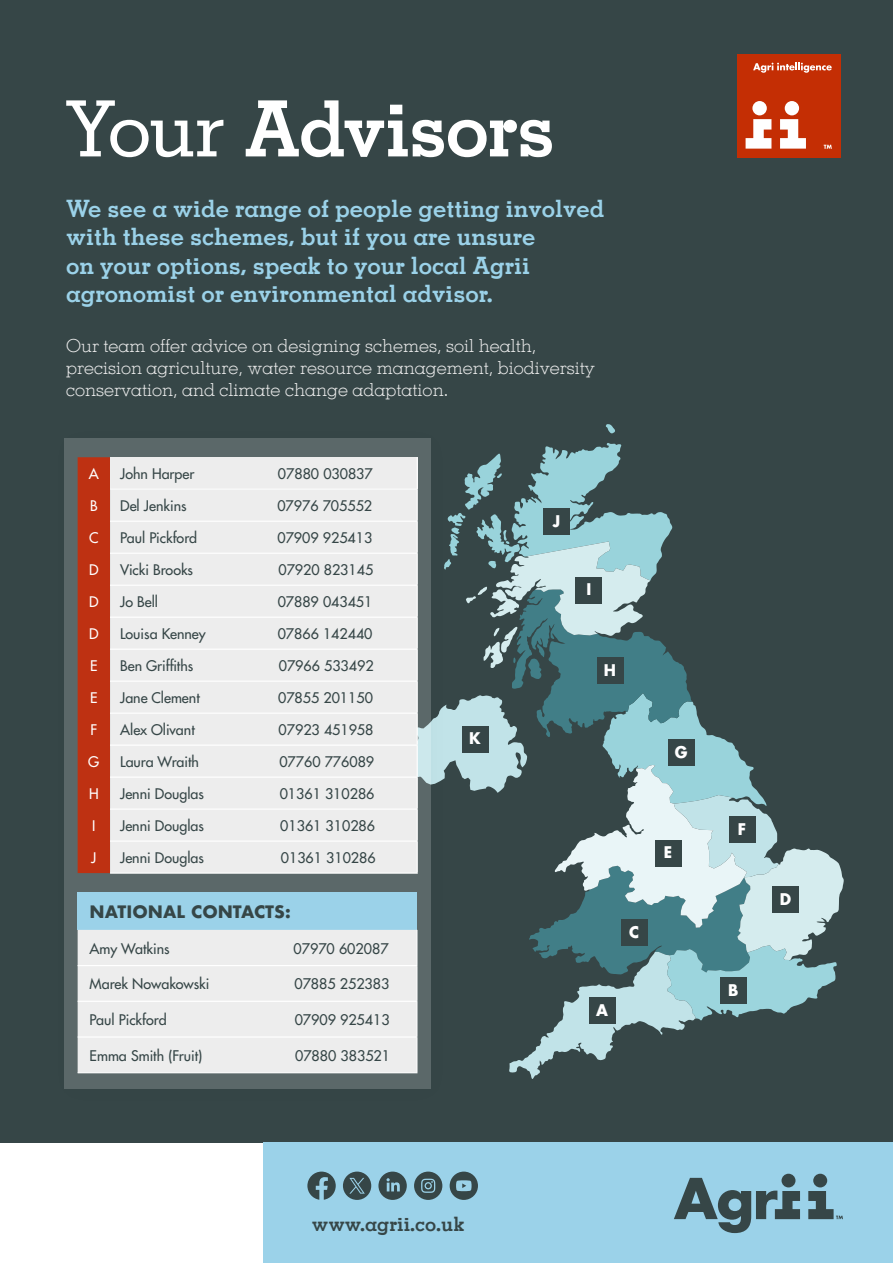
<style>
.page{position:relative;width:893px;height:1263px;background:#fff}
.page>*{position:absolute;margin:0;border:0;box-sizing:border-box;transform-origin:0 0}
.t1{font:700 77.55px "Memphis LT";letter-spacing:-.02em;color:#fff}
.t2{font:700 24px/28.5px "Memphis LT";color:#9bd2e9}
.t3{font:700 19.95px "Memphis LT";color:#364647}
.t4{font:300 18px/21.6px "Memphis LT";color:#ededed}
.t5{font:700 16.65px "Futura";color:#364647}
.t6{font:700 15.6px "Futura LT Pro";color:#fff}
.t7{font:500 14.25px "Futura LT Pro";color:#364647}
.t8{font:500 14.25px "Futura LT Pro";color:#fff}
.s1{font-weight:500}
</style>
<div class="page">
<div style="left:0;top:0;width:893px;height:1142px;background:#364647"></div>
<svg style="left:606px;top:424px;width:9px;height:9px"></svg>
<svg style="left:455px;top:443px;width:389px;height:636px"></svg>
<div style="left:543px;top:508px;width:27px;height:27px;background:#364647"></div>
<div style="left:575px;top:577px;width:27px;height:26px;background:#364647"></div>
<div style="left:597px;top:657px;width:26px;height:27px;background:#364647"></div>
<div style="left:462px;top:726px;width:26px;height:26px;background:#364647"></div>
<div style="left:668px;top:739px;width:27px;height:27px;background:#364647"></div>
<div style="left:729px;top:816px;width:26px;height:27px;background:#364647"></div>
<div style="left:655px;top:840px;width:26px;height:26px;background:#364647"></div>
<div style="left:621px;top:919px;width:26px;height:27px;background:#364647"></div>
<div style="left:589px;top:997px;width:26px;height:27px;background:#364647"></div>
<div style="left:720px;top:977px;width:27px;height:27px;background:#364647"></div>
<div style="left:772px;top:886px;width:27px;height:27px;background:#364647"></div>
<div style="left:264px;top:1142px;width:629px;height:121px;background:#9bd2e9"></div>
<div style="left:737px;top:54px;width:103px;height:103px;background:#c42e04"></div>
<svg style="left:746px;top:119px;width:25px;height:30px"></svg>
<div style="left:752px;top:101px;width:15px;height:14px;background:#fff;border-radius:50%"></div>
<svg style="left:780px;top:119px;width:26px;height:30px"></svg>
<div style="left:785px;top:101px;width:14px;height:14px;background:#fff;border-radius:50%"></div>
<svg style="left:753px;top:63px;width:79px;height:10px"></svg>
<svg style="left:824px;top:145px;width:8px;height:4px"></svg>
<svg style="left:307px;top:1171px;width:29px;height:29px"></svg>
<svg style="left:343px;top:1171px;width:28px;height:29px"></svg>
<svg style="left:378px;top:1171px;width:29px;height:29px"></svg>
<svg style="left:414px;top:1171px;width:28px;height:29px"></svg>
<svg style="left:450px;top:1171px;width:28px;height:29px"></svg>
<svg style="left:674px;top:1178px;width:126px;height:55px"></svg>
<div style="left:781px;top:1174px;width:14px;height:13px;background:#364647;border-radius:50%"></div>
<div style="left:813px;top:1174px;width:14px;height:13px;background:#364647;border-radius:50%"></div>
<svg style="left:808px;top:1191px;width:35px;height:28px"></svg>
<div style="left:65px;top:438px;width:366px;height:651px;background:#5b6869"></div>
<div style="left:78px;top:457px;width:32px;height:416px;background:#be3112"></div>
<div style="left:110px;top:457px;width:307px;height:32px;background:#ededed"></div>
<div style="left:110px;top:490px;width:307px;height:382px;background:#ededed"></div>
<hr style="left:417px;top:490px;width:1px;height:31px;background:#fff">
<hr style="left:417px;top:522px;width:1px;height:31px;background:#fff">
<hr style="left:417px;top:554px;width:1px;height:31px;background:#fff">
<hr style="left:417px;top:586px;width:1px;height:31px;background:#fff">
<hr style="left:417px;top:618px;width:1px;height:31px;background:#fff">
<hr style="left:417px;top:650px;width:1px;height:30px;background:#fff">
<hr style="left:417px;top:682px;width:1px;height:30px;background:#fff">
<hr style="left:417px;top:714px;width:1px;height:30px;background:#fff">
<hr style="left:417px;top:746px;width:1px;height:30px;background:#fff">
<hr style="left:417px;top:778px;width:1px;height:30px;background:#fff">
<hr style="left:417px;top:810px;width:1px;height:30px;background:#fff">
<hr style="left:417px;top:842px;width:1px;height:30px;background:#fff">
<hr style="left:110px;top:489px;width:308px;height:1px;background:#fff">
<hr style="left:110px;top:521px;width:308px;height:1px;background:#fff">
<hr style="left:110px;top:553px;width:308px;height:1px;background:#fff">
<hr style="left:110px;top:585px;width:308px;height:1px;background:#fff">
<hr style="left:110px;top:617px;width:308px;height:1px;background:#fff">
<hr style="left:110px;top:649px;width:308px;height:1px;background:#fff">
<hr style="left:110px;top:680px;width:308px;height:2px;background:#fff">
<hr style="left:110px;top:712px;width:308px;height:2px;background:#fff">
<hr style="left:110px;top:744px;width:308px;height:2px;background:#fff">
<hr style="left:110px;top:776px;width:308px;height:2px;background:#fff">
<hr style="left:110px;top:808px;width:308px;height:2px;background:#fff">
<hr style="left:110px;top:840px;width:308px;height:2px;background:#fff">
<hr style="left:110px;top:872px;width:308px;height:2px;background:#fff">
<hr style="left:417px;top:457px;width:1px;height:32px;background:#fff">
<div style="left:78px;top:892px;width:339px;height:38px;background:#9bd2e9"></div>
<div style="left:78px;top:930px;width:338px;height:142px;background:#ededed"></div>
<hr style="left:416px;top:930px;width:1px;height:35px;background:#fff">
<hr style="left:416px;top:966px;width:1px;height:35px;background:#fff">
<hr style="left:416px;top:1002px;width:1px;height:34px;background:#fff">
<hr style="left:416px;top:1037px;width:1px;height:35px;background:#fff">
<hr style="left:78px;top:965px;width:339px;height:1px;background:#fff">
<hr style="left:78px;top:1001px;width:339px;height:1px;background:#fff">
<hr style="left:78px;top:1036px;width:339px;height:1px;background:#fff">
<hr style="left:78px;top:1072px;width:339px;height:1px;background:#fff">
<h1 class="t1" style="left:65px;top:80px;width:492px"><span class="s1">Your</span> Advisors</h1>
<h2 class="t2" style="left:66px;top:194px;width:540px">We see a wide range of people getting involved with these schemes, but if you are unsure<br>on your options, speak to your local Agrii agronomist or environmental advisor.</h2>
<p class="t4" style="left:66px;top:335px;width:530px">Our team offer advice on designing schemes, soil health, precision agriculture, water resource management, biodiversity conservation, and climate change adaptation.</p>
<p class="t8" style="left:89px;top:463px;width:12px">A</p>
<p class="t7" style="left:120px;top:463px;width:76px">John Harper</p>
<p class="t7" style="left:278px;top:463px;width:96px">07880 030837</p>
<p class="t8" style="left:90px;top:495px;width:9px">B</p>
<p class="t7" style="left:120px;top:495px;width:68px">Del Jenkins</p>
<p class="t7" style="left:277px;top:495px;width:96px">07976 705552</p>
<p class="t8" style="left:89px;top:527px;width:11px">C</p>
<p class="t7" style="left:120px;top:527px;width:78px">Paul Pickford</p>
<p class="t7" style="left:277px;top:527px;width:96px">07909 925413</p>
<p class="t8" style="left:89px;top:559px;width:11px">D</p>
<p class="t7" style="left:120px;top:559px;width:74px">Vicki Brooks</p>
<p class="t7" style="left:278px;top:559px;width:96px">07920 823145</p>
<p class="t8" style="left:89px;top:591px;width:11px">D</p>
<p class="t7" style="left:120px;top:591px;width:39px">Jo Bell</p>
<p class="t7" style="left:278px;top:591px;width:96px">07889 043451</p>
<p class="t8" style="left:89px;top:623px;width:11px">D</p>
<p class="t7" style="left:120px;top:623px;width:87px">Louisa Kenney</p>
<p class="t7" style="left:278px;top:623px;width:96px">07866 142440</p>
<p class="t8" style="left:90px;top:655px;width:9px">E</p>
<p class="t7" style="left:120px;top:655px;width:75px">Ben Griffiths</p>
<p class="t7" style="left:279px;top:655px;width:96px">07966 533492</p>
<p class="t8" style="left:90px;top:687px;width:9px">E</p>
<p class="t7" style="left:120px;top:687px;width:81px">Jane Clement</p>
<p class="t7" style="left:278px;top:687px;width:96px">07855 201150</p>
<p class="t8" style="left:90px;top:719px;width:8px">F</p>
<p class="t7" style="left:120px;top:719px;width:76px">Alex Olivant</p>
<p class="t7" style="left:279px;top:719px;width:96px">07923 451958</p>
<p class="t8" style="left:88px;top:751px;width:13px">G</p>
<p class="t7" style="left:120px;top:751px;width:80px">Laura Wraith</p>
<p class="t7" style="left:279px;top:751px;width:96px">07760 776089</p>
<p class="t8" style="left:89px;top:783px;width:11px">H</p>
<p class="t7" style="left:120px;top:783px;width:85px">Jenni Douglas</p>
<p class="t7" style="left:280px;top:783px;width:96px">01361 310286</p>
<p class="t8" style="left:92px;top:815px;width:5px">I</p>
<p class="t7" style="left:120px;top:815px;width:85px">Jenni Douglas</p>
<p class="t7" style="left:280px;top:815px;width:96px">01361 310286</p>
<p class="t8" style="left:91px;top:847px;width:7px">J</p>
<p class="t7" style="left:120px;top:847px;width:85px">Jenni Douglas</p>
<p class="t7" style="left:281px;top:847px;width:96px">01361 310286</p>
<p class="t5" style="left:90px;top:899px;width:203px">NATIONAL CONTACTS:</p>
<p class="t7" style="left:90px;top:938px;width:82px">Amy Watkins</p>
<p class="t7" style="left:294px;top:938px;width:97px">07970 602087</p>
<p class="t7" style="left:90px;top:973px;width:121px">Marek Nowakowski</p>
<p class="t7" style="left:294px;top:973px;width:97px">07885 252383</p>
<p class="t7" style="left:90px;top:1009px;width:79px">Paul Pickford</p>
<p class="t7" style="left:295px;top:1009px;width:97px">07909 925413</p>
<p class="t7" style="left:90px;top:1045px;width:114px">Emma Smith (Fruit)</p>
<p class="t7" style="left:295px;top:1045px;width:97px">07880 383521</p>
<p class="t6" style="left:469px;top:727px;width:13px">K</p>
<p class="t6" style="left:553px;top:509px;width:9px">J</p>
<p class="t6" style="left:586px;top:578px;width:6px">I</p>
<p class="t6" style="left:604px;top:658px;width:14px">H</p>
<p class="t6" style="left:675px;top:740px;width:14px">G</p>
<p class="t6" style="left:664px;top:840px;width:10px">E</p>
<p class="t6" style="left:629px;top:920px;width:12px">C</p>
<p class="t6" style="left:596px;top:998px;width:13px">A</p>
<p class="t6" style="left:738px;top:817px;width:10px">F</p>
<p class="t6" style="left:728px;top:978px;width:12px">B</p>
<p class="t6" style="left:780px;top:887px;width:13px">D</p>
<h3 class="t3" style="left:312px;top:1211px;width:154px">www.agrii.co.uk</h3>
</div>
